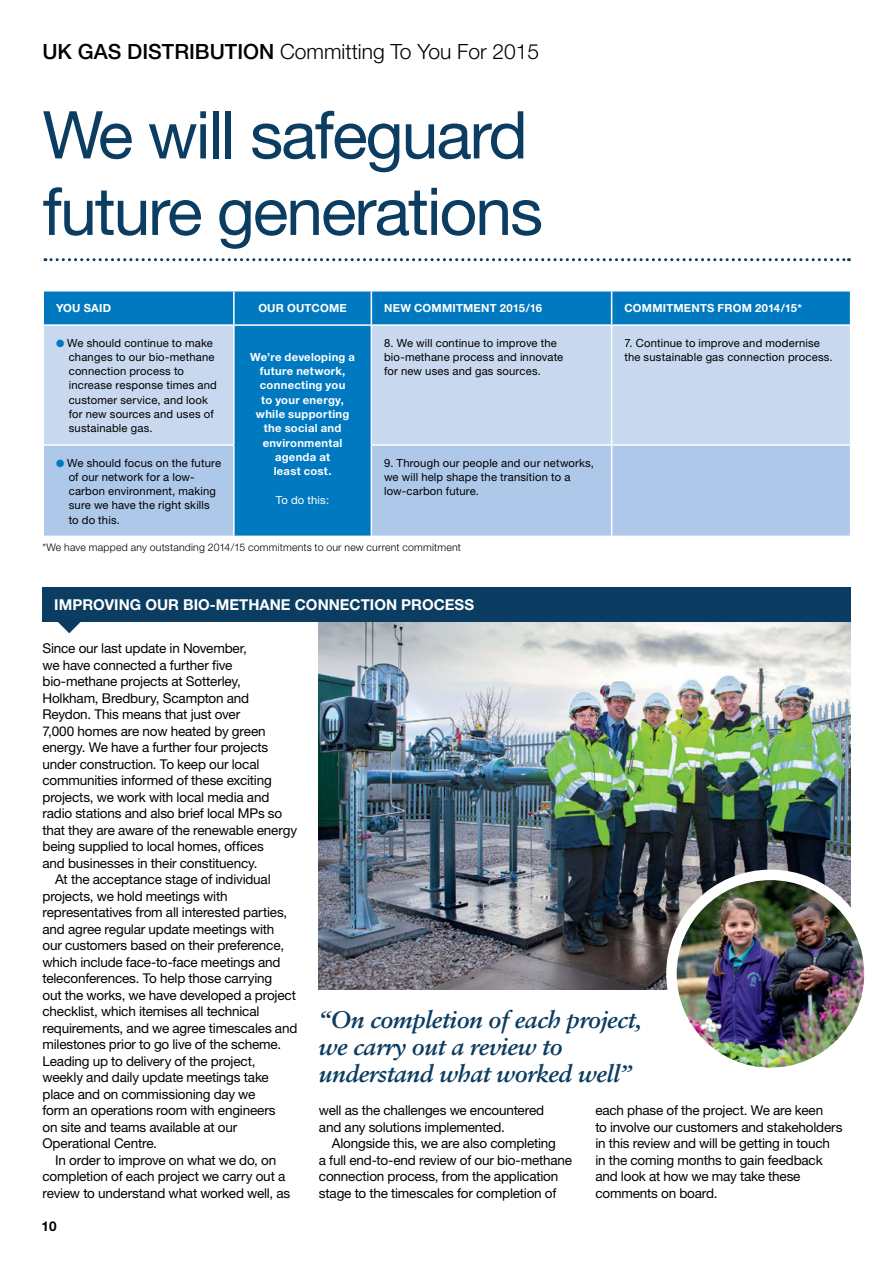
<style>
.page{position:relative;width:893px;height:1263px;background:#fff}
.page>*{position:absolute;margin:0;border:0;box-sizing:border-box;transform-origin:0 0}
.t1{font:66px/76.5px "Helvetica Neue";letter-spacing:-.03em;color:#0b3c61}
.t2{font:italic 700 24px/27px "Sabon";letter-spacing:-.02em;color:#0b3c61}
.t3{font:300 21px "Helvetica Neue";color:#000}
.t4{font:700 15px "Helvetica Neue";color:#fff}
.t5{font:13.5px/16.5px "Helvetica Neue";letter-spacing:-.015em;color:#000}
.t6{font:700 13.5px "Helvetica Neue";color:#000}
.t7{font:11.25px/14.2px "Helvetica Neue";letter-spacing:.015em;color:#000}
.t8{font:700 11.25px/14.2px "Helvetica Neue";letter-spacing:.025em;color:#fff;text-align:center}
.t9{font:11.25px "Helvetica Neue";letter-spacing:.01em;color:#fff}
.t10{font:300 10.5px "Helvetica Neue";letter-spacing:.02em;color:#000}
.s1{font-weight:500}
.s2{color:#0079c1}
</style>
<div class="page">
<img style="left:319px;top:621px;width:531px;height:369px">
<svg style="left:45px;top:258px;width:804px;height:3px"></svg>
<div style="left:44px;top:291px;width:806px;height:33px;background:#0079c1"></div>
<svg style="left:44px;top:326px;width:806px;height:119px;fill:#c7d8ef"></svg>
<svg style="left:44px;top:445px;width:806px;height:91px;fill:#adc8e9"></svg>
<hr style="left:233px;top:291px;width:2px;height:33px;background:#fff">
<hr style="left:371px;top:291px;width:1px;height:33px;background:#fff">
<hr style="left:611px;top:291px;width:1px;height:33px;background:#fff">
<hr style="left:233px;top:326px;width:2px;height:118px;background:#fff">
<hr style="left:371px;top:326px;width:1px;height:118px;background:#fff">
<hr style="left:611px;top:326px;width:1px;height:118px;background:#fff">
<hr style="left:42px;top:444px;width:193px;height:2px;background:#fff">
<hr style="left:233px;top:446px;width:2px;height:90px;background:#fff">
<hr style="left:371px;top:444px;width:241px;height:2px;background:#fff">
<hr style="left:371px;top:446px;width:1px;height:90px;background:#fff">
<hr style="left:612px;top:444px;width:239px;height:2px;background:#fff">
<hr style="left:611px;top:446px;width:1px;height:90px;background:#fff">
<svg style="left:57px;top:621px;width:25px;height:12px"></svg>
<div style="left:42px;top:587px;width:808px;height:34px;background:#0b3c61"></div>
<img style="left:671px;top:875px;width:198px;height:198px;border-radius:99px">
<div style="left:666px;top:869px;width:209px;height:209px;border:10px solid #fff;border-radius:50%"></div>
<h3 class="t3" style="left:42px;top:39px;width:498px"><span class="s1">UK GAS DISTRIBUTION</span> Committing To You For 2015</h3>
<h1 class="t1" style="left:42px;top:96px;width:502px">We will safeguard future generations</h1>
<p class="t8" style="left:56px;top:301px;width:57px">YOU SAID</p>
<p class="t8" style="left:258px;top:301px;width:90px">OUR OUTCOME</p>
<p class="t8" style="left:384px;top:301px;width:160px">NEW COMMITMENT 2015/16</p>
<p class="t8" style="left:624px;top:301px;width:179px">COMMITMENTS FROM 2014/15*</p>
<p class="t7" style="left:69px;top:335px;width:150px;text-indent:-13px"><span class="s2">●</span> We should continue to make changes to our bio-methane connection process to increase response times and customer service, and look for new sources and uses of sustainable gas.</p>
<p class="t7" style="left:384px;top:335px;width:181px">8. We will continue to improve the bio-methane process and innovate for new uses and gas sources.</p>
<p class="t7" style="left:624px;top:335px;width:210px">7. Continue to improve and modernise the sustainable gas connection process.</p>
<p class="t8" style="left:250px;top:350px;width:106px">We’re developing a future network, connecting you<br>to your energy, while supporting the social and environmental agenda at<br>least cost.</p>
<p class="t9" style="left:276px;top:493px;width:55px">To do this:</p>
<p class="t7" style="left:69px;top:455px;width:154px;text-indent:-13px"><span class="s2">●</span> We should focus on the future of our network for a low&shy;carbon environment, making sure we have the right skills to do this.</p>
<p class="t7" style="left:384px;top:455px;width:211px">9. Through our people and our networks, we will help shape the transition to a low-carbon future.</p>
<p class="t10" style="left:42px;top:541px;width:420px">*We have mapped any outstanding 2014/15 commitments to our new current commitment</p>
<p class="t4" style="left:54px;top:595px;width:421px">IMPROVING OUR BIO-METHANE CONNECTION PROCESS</p>
<p class="t5" style="left:42px;top:640px;width:206px">Since our last update in November,</p>
<p class="t5" style="left:42px;top:656px;width:191px">we have connected a further five</p>
<p class="t5" style="left:42px;top:673px;width:200px">bio-methane projects at Sotterley,</p>
<p class="t5" style="left:42px;top:689px;width:208px">Holkham, Bredbury, Scampton and</p>
<p class="t5" style="left:42px;top:706px;width:199px">Reydon. This means that just over</p>
<p class="t5" style="left:42px;top:722px;width:225px">7,000 homes are now heated by green</p>
<p class="t5" style="left:42px;top:739px;width:227px">energy. We have a further four projects</p>
<p class="t5" style="left:42px;top:755px;width:218px">under construction. To keep our local</p>
<p class="t5" style="left:42px;top:772px;width:231px">communities informed of these exciting</p>
<p class="t5" style="left:42px;top:788px;width:228px">projects, we work with local media and</p>
<p class="t5" style="left:42px;top:805px;width:241px">radio stations and also brief local MPs so</p>
<p class="t5" style="left:42px;top:821px;width:256px">that they are aware of the renewable energy</p>
<p class="t5" style="left:42px;top:838px;width:223px">being supplied to local homes, offices</p>
<p class="t5" style="left:42px;top:854px;width:217px">and businesses in their constituency.</p>
<p class="t5" style="left:55px;top:871px;width:217px">At the acceptance stage of individual</p>
<p class="t5" style="left:42px;top:887px;width:187px">projects, we hold meetings with</p>
<p class="t5" style="left:42px;top:904px;width:246px">representatives from all interested parties,</p>
<p class="t5" style="left:42px;top:920px;width:233px">and agree regular update meetings with</p>
<p class="t5" style="left:42px;top:937px;width:243px">our customers based on their preference,</p>
<p class="t5" style="left:42px;top:953px;width:240px">which include face-to-face meetings and</p>
<p class="t5" style="left:42px;top:970px;width:231px">teleconferences. To help those carrying</p>
<p class="t5" style="left:42px;top:986px;width:255px">out the works, we have developed a project</p>
<p class="t5" style="left:42px;top:1003px;width:218px">checklist, which itemises all technical</p>
<p class="t5" style="left:42px;top:1019px;width:256px">requirements, and we agree timescales and</p>
<p class="t5" style="left:42px;top:1036px;width:240px">milestones prior to go live of the scheme.</p>
<p class="t5" style="left:42px;top:1052px;width:215px">Leading up to delivery of the project,</p>
<p class="t5" style="left:42px;top:1069px;width:228px">weekly and daily update meetings take</p>
<p class="t5" style="left:42px;top:1085px;width:214px">place and on commissioning day we</p>
<p class="t5" style="left:42px;top:1102px;width:235px">form an operations room with engineers</p>
<p class="t5" style="left:42px;top:1118px;width:196px">on site and teams available at our</p>
<p class="t5" style="left:42px;top:1135px;width:116px">Operational Centre.</p>
<p class="t5" style="left:55px;top:1151px;width:223px">In order to improve on what we do, on</p>
<p class="t5" style="left:42px;top:1168px;width:244px">completion of each project we carry out a</p>
<p class="t5" style="left:42px;top:1184px;width:249px">review to understand what worked well, as</p>
<p class="t6" style="left:42px;top:1217px;width:17px">10</p>
<h2 class="t2" style="left:319px;top:1005px;width:324px">“On completion of each project, we carry out a review to understand what worked well”</h2>
<p class="t5" style="left:319px;top:1102px;width:227px">well as the challenges we encountered and any solutions implemented.</p>
<p class="t5" style="left:319px;top:1135px;width:255px;text-indent:13px">Alongside this, we are also completing<br>a full end-to-end review of our bio-methane connection process, from the application stage to the timescales for completion of</p>
<p class="t5" style="left:595px;top:1102px;width:249px">each phase of the project. We are keen<br>to involve our customers and stakeholders in this review and will be getting in touch in the coming months to gain feedback and look at how we may take these comments on board.</p>
</div>
